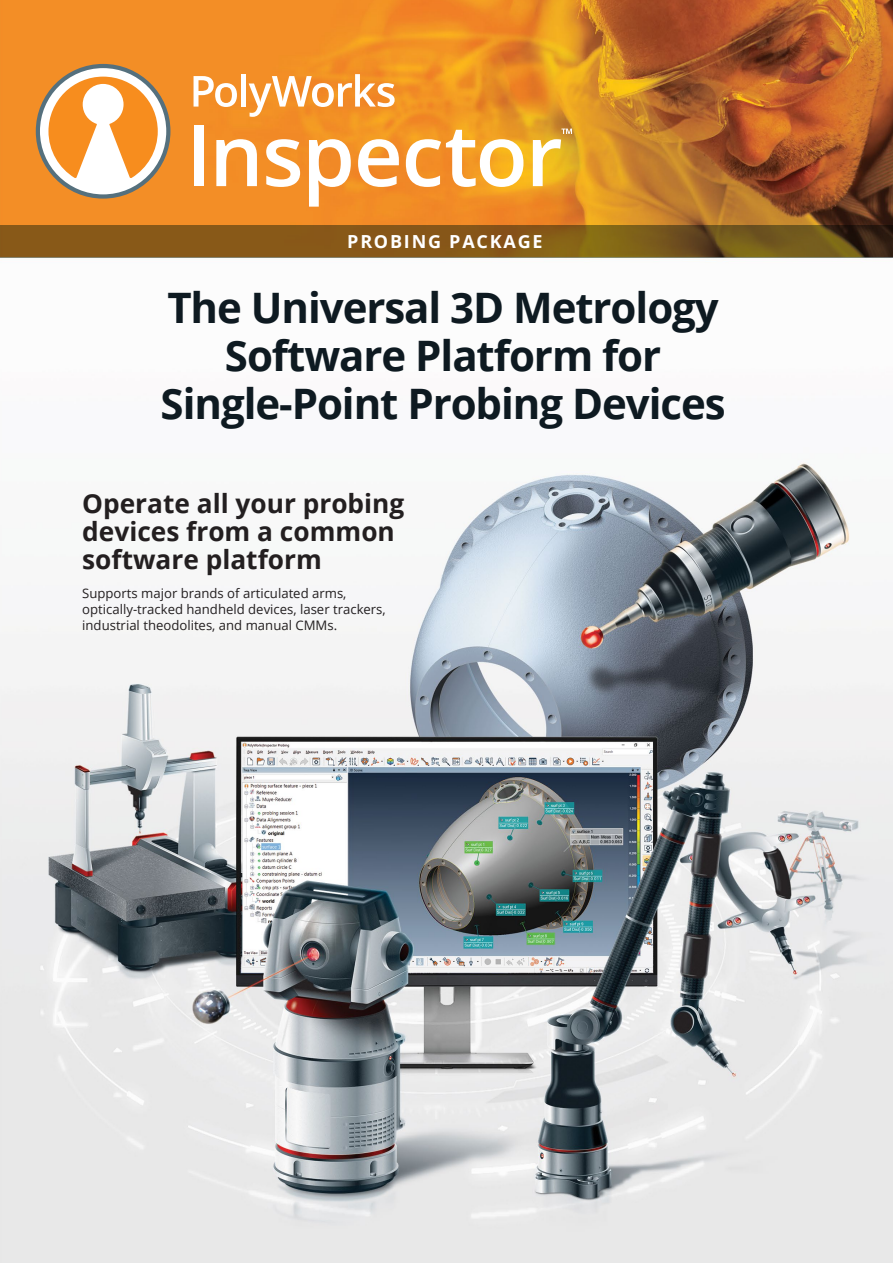
<style>
.page{position:relative;width:893px;height:1263px;background:#fff}
.page>*{position:absolute;margin:0;border:0;box-sizing:border-box;transform-origin:0 0}
.t1{font:700 42px/48px "Open Sans";letter-spacing:-.025em;color:#0e1a21;text-align:center}
.t2{font:700 26.25px/27.8px "Open Sans";color:#231f20}
.t3{font:700 18px "Open Sans";letter-spacing:.1em;color:#fff}
.t4{font:13.2px/16px "Open Sans";color:#231f20}
</style>
<div class="page">
<img style="left:0;top:0;width:893px;height:1263px">
<svg style="left:36px;top:64px;width:134px;height:135px"></svg>
<div style="left:40px;top:68px;width:126px;height:126px;background:#fff;border-radius:50%"></div>
<svg style="left:48px;top:77px;width:110px;height:101px"></svg>
<div style="left:194px;top:125px;width:9px;height:61px;background:#fff"></div>
<svg style="left:216px;top:139px;width:41px;height:47px"></svg>
<svg style="left:266px;top:139px;width:34px;height:48px"></svg>
<svg style="left:309px;top:139px;width:42px;height:68px"></svg>
<svg style="left:358px;top:139px;width:41px;height:48px"></svg>
<svg style="left:406px;top:130px;width:117px;height:57px"></svg>
<svg style="left:194px;top:76px;width:43px;height:31px"></svg>
<div style="left:241px;top:74px;width:5px;height:33px;background:#fff"></div>
<svg style="left:249px;top:74px;width:146px;height:43px"></svg>
<svg style="left:533px;top:129px;width:39px;height:57px"></svg>
<svg style="left:0;top:226px;width:893px;height:32px;background:#7d571b"></svg>
<h3 class="t3" style="left:347px;top:229px;width:197px">PROBING PACKAGE</h3>
<h1 class="t1" style="left:161px;top:283px;width:566px">The Universal 3D Metrology<br>Software Platform for<br>Single-Point Probing Devices</h1>
<h2 class="t2" style="left:82px;top:489px;width:324px">Operate all your probing devices from a common software platform</h2>
<p class="t4" style="left:82px;top:585px;width:305px">Supports major brands of articulated arms, optically-tracked handheld devices, laser trackers, industrial theodolites, and manual CMMs.</p>
</div>
